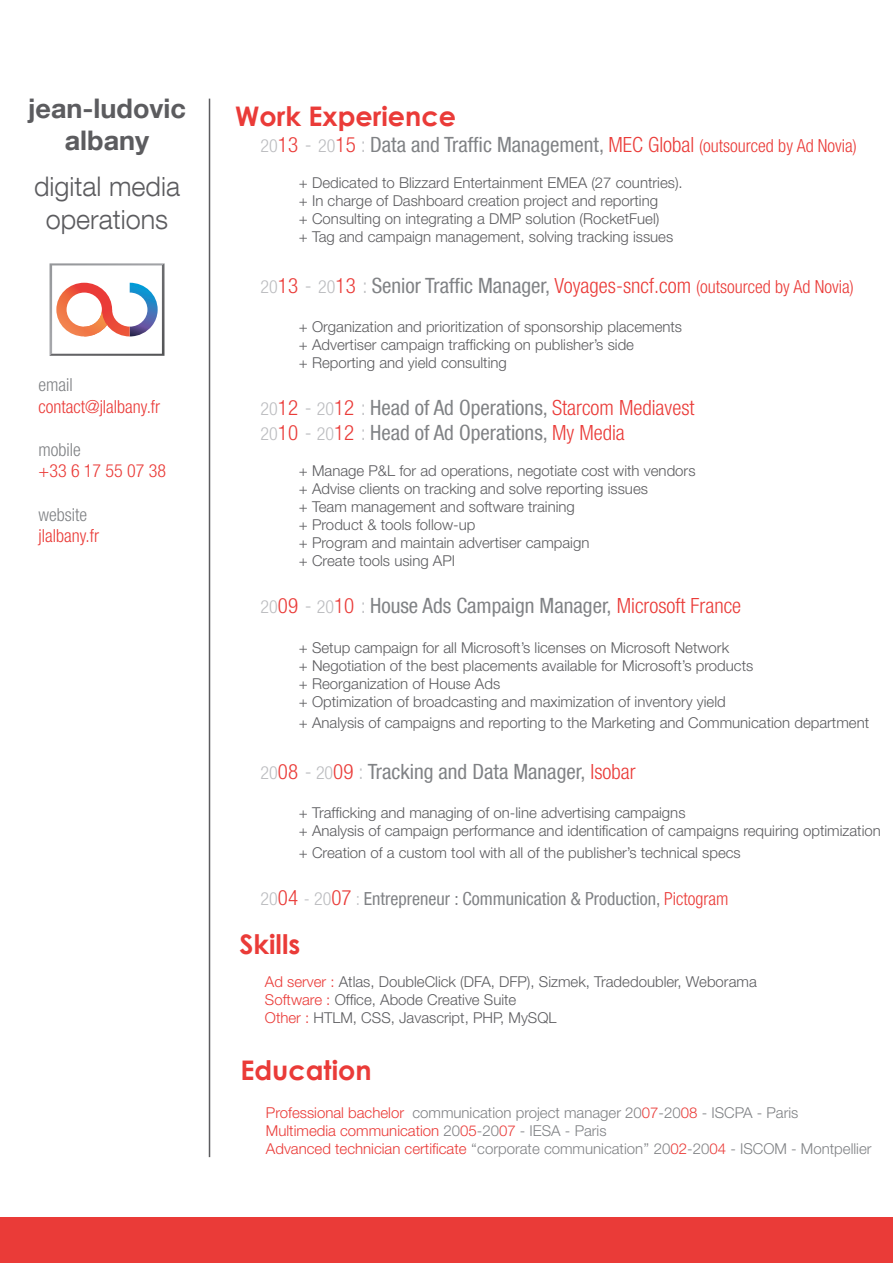
<style>
.page{position:relative;width:893px;height:1263px;background:#fff}
.page>*{position:absolute;margin:0;border:0;box-sizing:border-box;transform-origin:0 0}
.t1{font:700 27px "Century Gothic";color:#ea3b38}
.t2{font:300 27px/32.4px "Helvetica Neue LT Com";color:#5c5c5f;text-align:center}
.t3{font:700 27px "Helvetica Neue LT Com";color:#5c5c5f}
.t4{font:condensed 21px "Helvetica Neue LT Com";color:#808285}
.t5{font:300 condensed 21px "Helvetica Neue LT Com";color:#ea3b38}
.t6{font:condensed 18px "Helvetica Neue LT Com";color:#808285}
.Contenu{font:300 condensed 18px "Helvetica Neue LT Com";color:#ea3b38}
.Contenu-2{font:300 condensed 18px "Helvetica Neue LT Com";color:#808285}
.t7{font:300 15px "Helvetica Neue";color:#5c5c5f}
.t8{font:300 15px "Helvetica Neue";color:#808285}
.t9{font:300 15px "Helvetica Neue";color:#ea3b38}
.s1{font-weight:300;font-size:18px;color:#bcbdc0}
.s2{font-weight:300;color:#ea3b38}
.s3{font-weight:300;color:#bcbdc0}
.s4{font-weight:300;font-size:18px;color:#ea3b38}
.s5{font-size:18px;color:#bcbdc0}
.s6{color:#bcbdc0}
.s7{font-weight:400;color:#808285}
.s8{font-weight:300;font-size:21px;color:#ea3b38}
.s9{color:#ea3b38}
.s10{color:#808285}
</style>
<div class="page">
<div style="left:0;top:1217px;width:893px;height:46px;background:#ea3b38"></div>
<hr style="left:209px;top:99px;width:1px;height:1058px;background:#5c5c5f">
<svg style="left:50px;top:263px;width:114px;height:93px"></svg>
<p class="t3" style="left:28px;top:91px;width:159px">jean-ludovic</p>
<p class="t3" style="left:65px;top:124px;width:86px">albany</p>
<p class="t2" style="left:34px;top:170px;width:148px">digital media operations</p>
<p class="Contenu-2" style="left:39px;top:374px;width:36px">email</p>
<p class="Contenu" style="left:39px;top:396px;width:123px">contact@jlalbany.fr</p>
<p class="Contenu-2" style="left:39px;top:439px;width:44px">mobile</p>
<p class="Contenu" style="left:39px;top:461px;width:129px">+33 6 17 55 07 38</p>
<p class="Contenu-2" style="left:39px;top:504px;width:50px">website</p>
<p class="Contenu" style="left:39px;top:526px;width:62px">jlalbany.fr</p>
<p class="t1" style="left:235px;top:96px;width:222px">Work Experience</p>
<p class="t4" style="left:261px;top:132px;width:598px"><span class="s1">20</span><span class="s2">13</span> <span class="s3">-</span> <span class="s1">20</span><span class="s2">15</span> <span class="s3">:</span> Data and Traffic Management, <span class="s2">MEC Global</span> <span class="s4">(outsourced by Ad Novia)</span></p>
<p class="t7" style="left:299px;top:171px;width:385px">+ Dedicated to Blizzard Entertainment EMEA (27 countries).</p>
<p class="t7" style="left:299px;top:189px;width:361px">+ In charge of Dashboard creation project and reporting</p>
<p class="t7" style="left:299px;top:207px;width:362px">+ Consulting on integrating a DMP solution (RocketFuel)</p>
<p class="t7" style="left:299px;top:225px;width:376px">+ Tag and campaign management, solving tracking issues</p>
<p class="t4" style="left:261px;top:273px;width:595px"><span class="s1">20</span><span class="s2">13</span> <span class="s3">-</span> <span class="s1">20</span><span class="s2">13</span> <span class="s3">:</span> Senior Traffic Manager, <span class="s2">Voyages-sncf.com</span> <span class="s4">(outsourced by Ad Novia)</span></p>
<p class="t7" style="left:299px;top:315px;width:385px">+ Organization and prioritization of sponsorship placements</p>
<p class="t7" style="left:299px;top:333px;width:337px">+ Advertiser campaign trafficking on publisher’s side</p>
<p class="t7" style="left:299px;top:351px;width:209px">+ Reporting and yield consulting</p>
<p class="t5" style="left:261px;top:396px;width:435px"><span class="s5">20</span>12 <span class="s6">-</span> <span class="s5">20</span>12 <span class="s6">:</span> <span class="s7">Head of Ad Operations,</span> Starcom Mediavest</p>
<p class="t4" style="left:261px;top:420px;width:366px"><span class="s1">20</span><span class="s2">10</span> <span class="s3">-</span> <span class="s1">20</span><span class="s2">12</span> <span class="s3">:</span> Head of Ad Operations, <span class="s2">My Media</span></p>
<p class="t7" style="left:299px;top:459px;width:398px">+ Manage P&amp;L for ad operations, negotiate cost with vendors</p>
<p class="t7" style="left:299px;top:477px;width:351px">+ Advise clients on tracking and solve reporting issues</p>
<p class="t7" style="left:299px;top:495px;width:278px">+ Team management and software training</p>
<p class="t7" style="left:299px;top:513px;width:178px">+ Product &amp; tools follow-up</p>
<p class="t7" style="left:299px;top:531px;width:292px">+ Program and maintain advertiser campaign</p>
<p class="t7" style="left:299px;top:549px;width:158px">+ Create tools using API</p>
<p class="t4" style="left:261px;top:593px;width:482px"><span class="s1">20</span><span class="s2">09</span> <span class="s3">-</span> <span class="s1">20</span><span class="s2">10</span> <span class="s3">:</span> House Ads Campaign Manager, <span class="s2">Microsoft France</span></p>
<p class="t7" style="left:299px;top:635px;width:432px">+ Setup campaign for all Microsoft’s licenses on Microsoft Network</p>
<p class="t7" style="left:299px;top:653px;width:456px">+ Negotiation of the best placements available for Microsoft’s products</p>
<p class="t7" style="left:299px;top:671px;width:203px">+ Reorganization of House Ads</p>
<p class="t7" style="left:299px;top:689px;width:428px">+ Optimization of broadcasting and maximization of inventory yield</p>
<p class="t7" style="left:299px;top:711px;width:572px">+ Analysis of campaigns and reporting to the Marketing and Communication department</p>
<p class="t4" style="left:261px;top:759px;width:376px"><span class="s1">20</span><span class="s2">08</span> <span class="s3">-</span> <span class="s1">20</span><span class="s2">09</span> <span class="s3">:</span> Tracking and Data Manager, <span class="s2">Isobar</span></p>
<p class="t7" style="left:299px;top:801px;width:388px">+ Trafficking and managing of on-line advertising campaigns</p>
<p class="t7" style="left:299px;top:819px;width:583px">+ Analysis of campaign performance and identification of campaigns requiring optimization</p>
<p class="t7" style="left:299px;top:840px;width:443px">+ Creation of a custom tool with all of the publisher’s technical specs</p>
<p class="t6" style="left:261px;top:888px;width:469px"><span class="s3">20</span><span class="s8">04</span> <span class="s3">- 20</span><span class="s8">07</span> <span class="s3">:</span> Entrepreneur : Communication &amp; Production, <span class="s2">Pictogram</span></p>
<p class="t1" style="left:239px;top:924px;width:63px">Skills</p>
<p class="t7" style="left:265px;top:969px;width:493px"><span class="s9">Ad server :</span> Atlas, DoubleClick (DFA, DFP), Sizmek, Tradedoubler, Weborama</p>
<p class="t7" style="left:265px;top:987px;width:253px"><span class="s9">Software :</span> Office, Abode Creative Suite</p>
<p class="t7" style="left:265px;top:1005px;width:293px"><span class="s9">Other :</span> HTLM, CSS, Javascript, PHP, MySQL</p>
<p class="t1" style="left:240px;top:1050px;width:133px">Education</p>
<p class="t8" style="left:266px;top:1100px;width:534px"><span class="s9">Professional bachelor</span> communication project manager 20<span class="s9">07</span>-20<span class="s9">08</span> - ISCPA - Paris</p>
<p class="t9" style="left:266px;top:1118px;width:342px">Multimedia communication <span class="s10">20</span>05<span class="s10">-20</span>07 <span class="s10">- IESA - Paris</span></p>
<p class="t8" style="left:266px;top:1136px;width:607px"><span class="s9">Advanced technician certificate</span> ‘‘corporate communication’’ 20<span class="s9">02</span>-20<span class="s9">04</span> - ISCOM - Montpellier</p>
</div>
